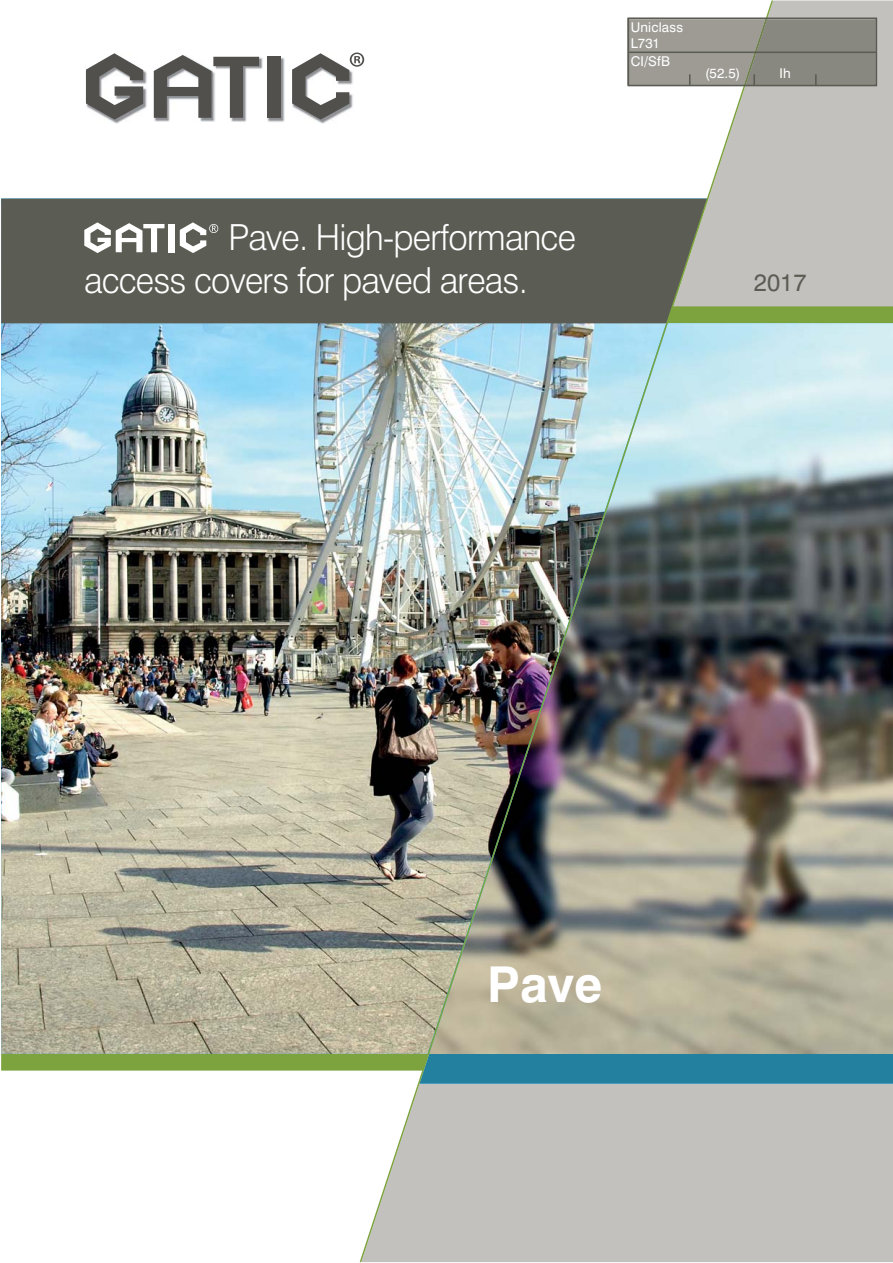
<style>
.page{position:relative;width:893px;height:1263px;background:#fff}
.page>*{position:absolute;margin:0;border:0;box-sizing:border-box;transform-origin:0 0}
.t1{font:700 49.5px "Swiss 721 BT";color:#fff}
.t2{font:300 36px/43.2px "Swiss 721 BT";letter-spacing:-.02em;color:#fff;scale:.96 1}
.t3{font:24px "Swiss 721 BT";color:#5b5d54}
.t4{font:13.5px/15.6px "Swiss 721 BT";letter-spacing:.01em;color:#fff}
</style>
<div class="page">
<img style="left:1px;top:323px;width:359px;height:731px">
<div style="left:773px;top:1px;width:119px;height:1261px;background:#c3c1bd"></div>
<div style="left:773px;top:306px;width:119px;height:17px;background:#7da33f"></div>
<img style="left:110px;top:70px;width:37px;height:54px">
<svg style="left:86px;top:53px;width:57px;height:67px"></svg>
<img style="left:316px;top:120px;width:13px;height:4px">
<img style="left:154px;top:118px;width:59px;height:4px">
<img style="left:231px;top:57px;width:32px;height:65px">
<svg style="left:154px;top:55px;width:105px;height:63px"></svg>
<img style="left:267px;top:57px;width:18px;height:65px">
<div style="left:267px;top:57px;width:13px;height:61px;background:#51504d"></div>
<svg style="left:292px;top:53px;width:68px;height:67px"></svg>
<div style="left:1px;top:199px;width:359px;height:124px;background:#5b5d54"></div>
<img style="left:773px;top:323px;width:119px;height:731px">
<svg style="left:1px;top:1054px;width:891px;height:30px"></svg>
<img style="left:360px;top:1px;width:413px;height:1261px">
<svg style="left:627px;top:18px;width:250px;height:68px;background:#908e87"></svg>
<svg style="left:84px;top:222px;width:80px;height:31px"></svg>
<div style="left:168px;top:224px;width:6px;height:28px;background:#fff"></div>
<svg style="left:180px;top:222px;width:38px;height:31px"></svg>
<p class="t4" style="left:631px;top:20px;width:54px">Uniclass<br>L731</p>
<p class="t4" style="left:631px;top:54px;width:41px">CI/SfB</p>
<p class="t4" style="left:705px;top:66px;width:37px">(52.5)</p>
<p class="t4" style="left:779px;top:66px;width:13px">Ih</p>
<p class="t2" style="left:84px;top:218px;width:514px;text-indent:144px">Pave. High-performance access covers for paved areas.</p>
<p class="t3" style="left:754px;top:272px;width:54px">2017</p>
<h1 class="t1" style="left:487px;top:960px;width:117px">Pave</h1>
</div>
